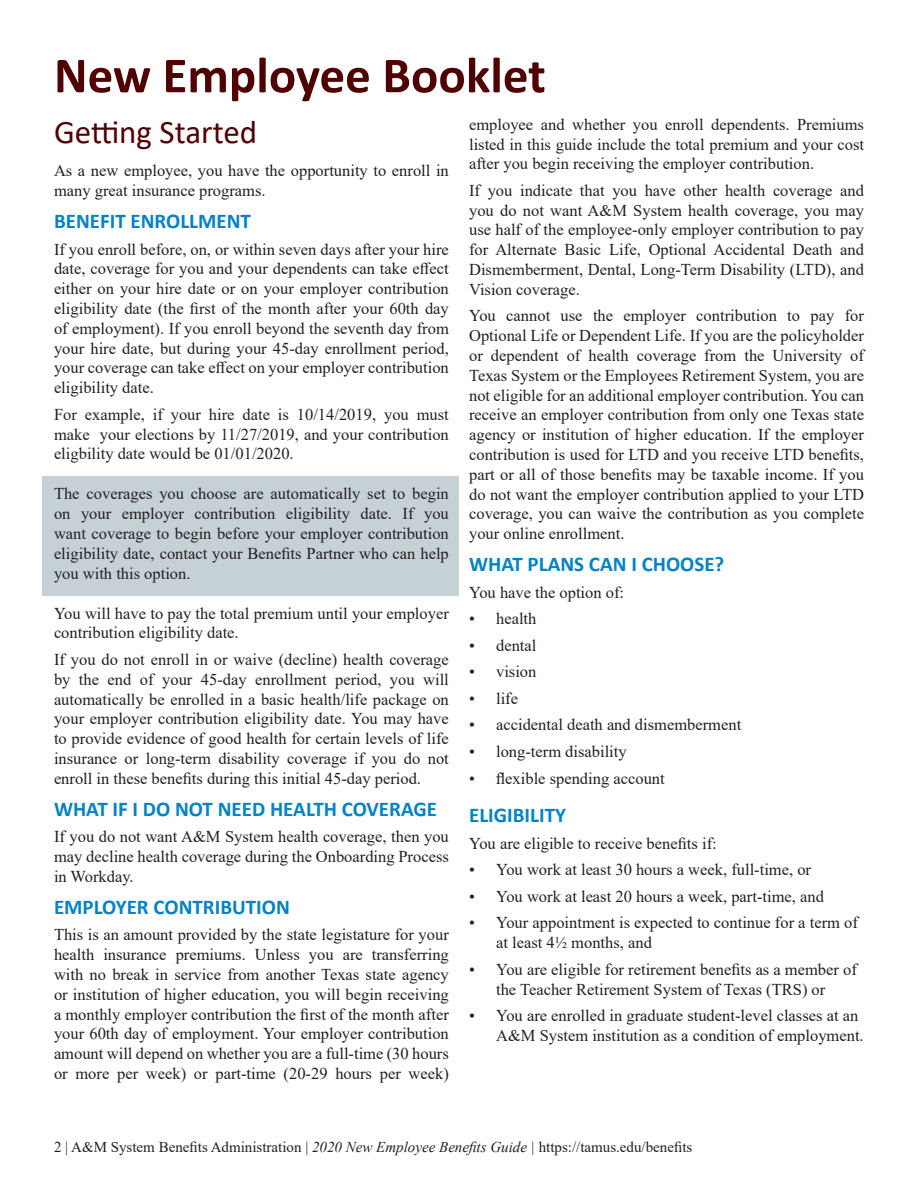
<style>
.page{position:relative;width:918px;height:1188px;background:#fff}
.page>*{position:absolute;margin:0;border:0;box-sizing:border-box;transform-origin:0 0}
.t1{font:700 51px "Calibri";color:#500000}
.Page_Heading{font:33px "Calibri";color:#500000}
.Small_Heading{font:700 21px "Calibri";color:#0083c6}
.Body_Text{font:700 21px "Calibri";color:#0083c6}
.Body_Text-2{font:16.5px/19.8px "Times New Roman";color:#231f20;text-align:justify}
.t2{font:15px "Times New Roman";color:#231f20}
.s1{font-style:italic}
</style>
<div class="page">
<div style="left:42px;top:476px;width:417px;height:119px;background:#c6d1d6"></div>
<p class="t1" style="left:54px;top:39px;width:493px">New Employee Booklet</p>
<p class="Page_Heading" style="left:54px;top:109px;width:205px">Getting Started</p>
<p class="Body_Text-2" style="left:54px;top:160px;width:396px">As a new employee, you have the opportunity to enroll in many great insurance programs.</p>
<p class="Body_Text" style="left:54px;top:206px;width:198px">BENEFIT ENROLLMENT</p>
<p class="Body_Text-2" style="left:54px;top:239px;width:396px">If you enroll before, on, or within seven days after your hire date, coverage for you and your dependents can take effect either on your hire date or on your employer contribution eligibility date (the first of the month after your 60th day of employment). If you enroll beyond the seventh day from your hire date, but during your 45-day enrollment period, your coverage can take effect on your employer contribution eligibility date.</p>
<p class="Body_Text-2" style="left:54px;top:404px;width:396px">For example, if your hire date is 10/14/2019, you must make your elections by 11/27/2019, and your contribution eligbility date would be 01/01/2020.</p>
<p class="Body_Text-2" style="left:54px;top:483px;width:396px">The coverages you choose are automatically set to begin on your employer contribution eligibility date. If you want coverage to begin before your employer contribution eligibility date, contact your Benefits Partner who can help you with this option.</p>
<p class="Body_Text-2" style="left:54px;top:603px;width:396px">You will have to pay the total premium until your employer contribution eligibility date.</p>
<p class="Body_Text-2" style="left:54px;top:649px;width:396px">If you do not enroll in or waive (decline) health coverage by the end of your 45-day enrollment period, you will automatically be enrolled in a basic health/life package on your employer contribution eligibility date. You may have to provide evidence of good health for certain levels of life insurance or long-term disability coverage if you do not enroll in these benefits during this initial 45-day period.</p>
<p class="Small_Heading" style="left:54px;top:794px;width:385px">WHAT IF I DO NOT NEED HEALTH COVERAGE</p>
<p class="Body_Text-2" style="left:54px;top:826px;width:396px">If you do not want A&amp;M System health coverage, then you may decline health coverage during the Onboarding Process in Workday.</p>
<p class="Small_Heading" style="left:54px;top:892px;width:237px">EMPLOYER CONTRIBUTION</p>
<p class="Body_Text-2" style="left:54px;top:924px;width:396px">This is an amount provided by the state legistature for your health insurance premiums. Unless you are transferring with no break in service from another Texas state agency or institution of higher education, you will begin receiving a monthly employer contribution the first of the month after your 60th day of employment. Your employer contribution amount will depend on whether you are a full-time (30 hours or more per week) or part-time (20-29 hours per week)</p>
<p class="Body_Text-2" style="left:469px;top:114px;width:396px">employee and whether you enroll dependents. Premiums listed in this guide include the total premium and your cost after you begin receiving the employer contribution.</p>
<p class="Body_Text-2" style="left:469px;top:180px;width:396px">If you indicate that you have other health coverage and you do not want A&amp;M System health coverage, you may use half of the employee-only employer contribution to pay for Alternate Basic Life, Optional Accidental Death and Dismemberment, Dental, Long-Term Disability (LTD), and Vision coverage.</p>
<p class="Body_Text-2" style="left:469px;top:305px;width:396px">You cannot use the employer contribution to pay for Optional Life or Dependent Life. If you are the policyholder or dependent of health coverage from the University of Texas System or the Employees Retirement System, you are not eligible for an additional employer contribution. You can receive an employer contribution from only one Texas state agency or institution of higher education. If the employer contribution is used for LTD and you receive LTD benefits, part or all of those benefits may be taxable income. If you do not want the employer contribution applied to your LTD coverage, you can waive the contribution as you complete your online enrollment.</p>
<p class="Body_Text" style="left:469px;top:549px;width:257px">WHAT PLANS CAN I CHOOSE?</p>
<p class="Body_Text-2" style="left:469px;top:582px;width:157px">You have the option of:</p>
<p class="Body_Text-2" style="left:469px;top:608px;width:69px">• health</p>
<p class="Body_Text-2" style="left:469px;top:635px;width:69px">• dental</p>
<p class="Body_Text-2" style="left:469px;top:661px;width:69px">• vision</p>
<p class="Body_Text-2" style="left:469px;top:688px;width:50px">• life</p>
<p class="Body_Text-2" style="left:469px;top:715px;width:274px">• accidental death and dismemberment</p>
<p class="Body_Text-2" style="left:469px;top:741px;width:159px">• long-term disability</p>
<p class="Body_Text-2" style="left:469px;top:768px;width:197px">• flexible spending account</p>
<p class="Small_Heading" style="left:469px;top:800px;width:98px">ELIGIBILITY</p>
<p class="Body_Text-2" style="left:469px;top:833px;width:249px">You are eligible to receive benefits if:</p>
<p class="Body_Text-2" style="left:469px;top:859px;width:344px">• You work at least 30 hours a week, full-time, or</p>
<p class="Body_Text-2" style="left:469px;top:886px;width:356px">• You work at least 20 hours a week, part-time, and</p>
<p class="Body_Text-2" style="left:496px;top:913px;width:363px;text-indent:-27px">• Your appointment is expected to continue for a term of at least 4½ months, and</p>
<p class="Body_Text-2" style="left:469px;top:959px;width:389px;text-align:center">• You are eligible for retirement benefits as a member of the Teacher Retirement System of Texas (TRS) or</p>
<p class="Body_Text-2" style="left:496px;top:1005px;width:369px;text-indent:-27px">• You are enrolled in graduate student-level classes at an<br>A&amp;M System institution as a condition of employment.</p>
<p class="t2" style="left:54px;top:1136px;width:640px">2 | A&amp;M System Benefits Administration | <span class="s1">2020 New Employee Benefits Guide |</span> https://tamus.edu/benefits</p>
</div>
